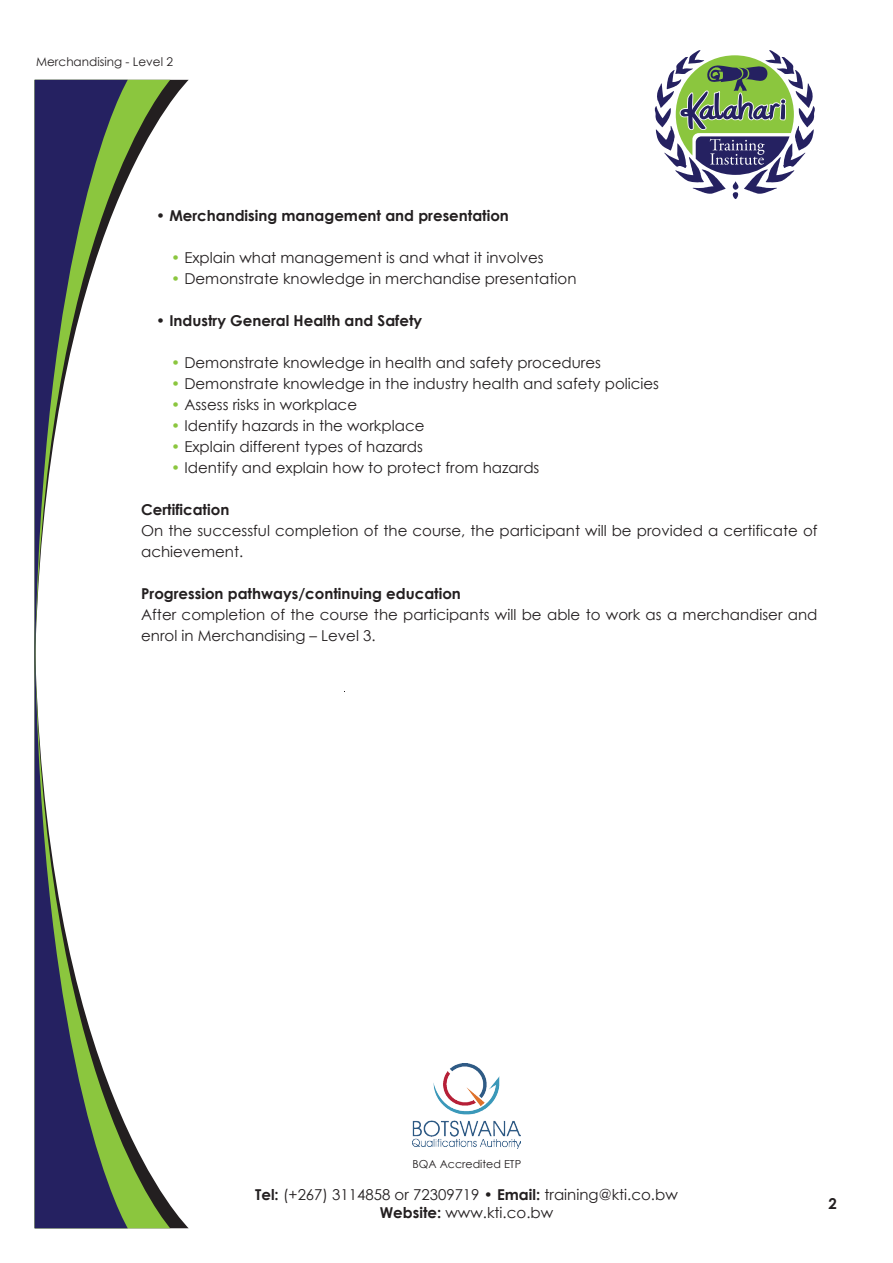
<style>
.page{position:relative;width:893px;height:1263px;background:#fff}
.page>*{position:absolute;margin:0;border:0;box-sizing:border-box;transform-origin:0 0}
.t1{font:15px/21px "Century Gothic";color:#231f20}
.t2{font:700 15px "Century Gothic";color:#231f20}
.t3{font:12px "Century Gothic";color:#231f20}
.t4{font:11.1px "Century Gothic";color:#231f20}
.s1{color:#8bc63e}
.s2{font-weight:700}
</style>
<div class="page">
<svg style="left:655px;top:50px;width:160px;height:149px"></svg>
<svg style="left:128px;top:1131px;width:42px;height:97px"></svg>
<svg style="left:35px;top:686px;width:93px;height:542px"></svg>
<svg style="left:128px;top:80px;width:42px;height:97px"></svg>
<svg style="left:35px;top:80px;width:93px;height:606px"></svg>
<img style="left:412px;top:1063px;width:109px;height:85px">
<p class="t3" style="left:36px;top:53px;width:138px">Merchandising - Level 2</p>
<p class="t2" style="left:156px;top:204px;width:354px">• Merchandising management and presentation</p>
<p class="t1" style="left:171px;top:247px;width:374px"><span class="s1">•</span> Explain what management is and what it involves</p>
<p class="t1" style="left:171px;top:268px;width:407px"><span class="s1">•</span> Demonstrate knowledge in merchandise presentation</p>
<p class="t2" style="left:156px;top:309px;width:268px">• Industry General Health and Safety</p>
<p class="t1" style="left:171px;top:352px;width:431px"><span class="s1">•</span> Demonstrate knowledge in health and safety procedures</p>
<p class="t1" style="left:171px;top:373px;width:489px"><span class="s1">•</span> Demonstrate knowledge in the industry health and safety policies</p>
<p class="t1" style="left:171px;top:394px;width:187px"><span class="s1">•</span> Assess risks in workplace</p>
<p class="t1" style="left:171px;top:415px;width:255px"><span class="s1">•</span> Identify hazards in the workplace</p>
<p class="t1" style="left:171px;top:436px;width:253px"><span class="s1">•</span> Explain different types of hazards</p>
<p class="t1" style="left:171px;top:457px;width:370px"><span class="s1">•</span> Identify and explain how to protect from hazards</p>
<p class="t2" style="left:141px;top:498px;width:90px">Certification</p>
<p class="t1" style="left:141px;top:520px;width:678px">On the successful completion of the course, the participant will be provided a certificate of achievement.</p>
<p class="t2" style="left:141px;top:582px;width:321px">Progression pathways/continuing education</p>
<p class="t1" style="left:141px;top:604px;width:678px">After completion of the course the participants will be able to work as a merchandiser and enrol in Merchandising – Level 3.</p>
<p class="t4" style="left:413px;top:1156px;width:110px">BQA Accredited ETP</p>
<p class="t1" style="left:255px;top:1185px;width:424px;line-height:18px;text-align:center"><span class="s2">Tel:</span> (+267) 3114858 or 72309719 • <span class="s2">Email:</span> training@kti.co.bw<br><span class="s2">Website:</span> www.kti.co.bw</p>
<p class="t2" style="left:829px;top:1192px;width:10px">2</p>
</div>
